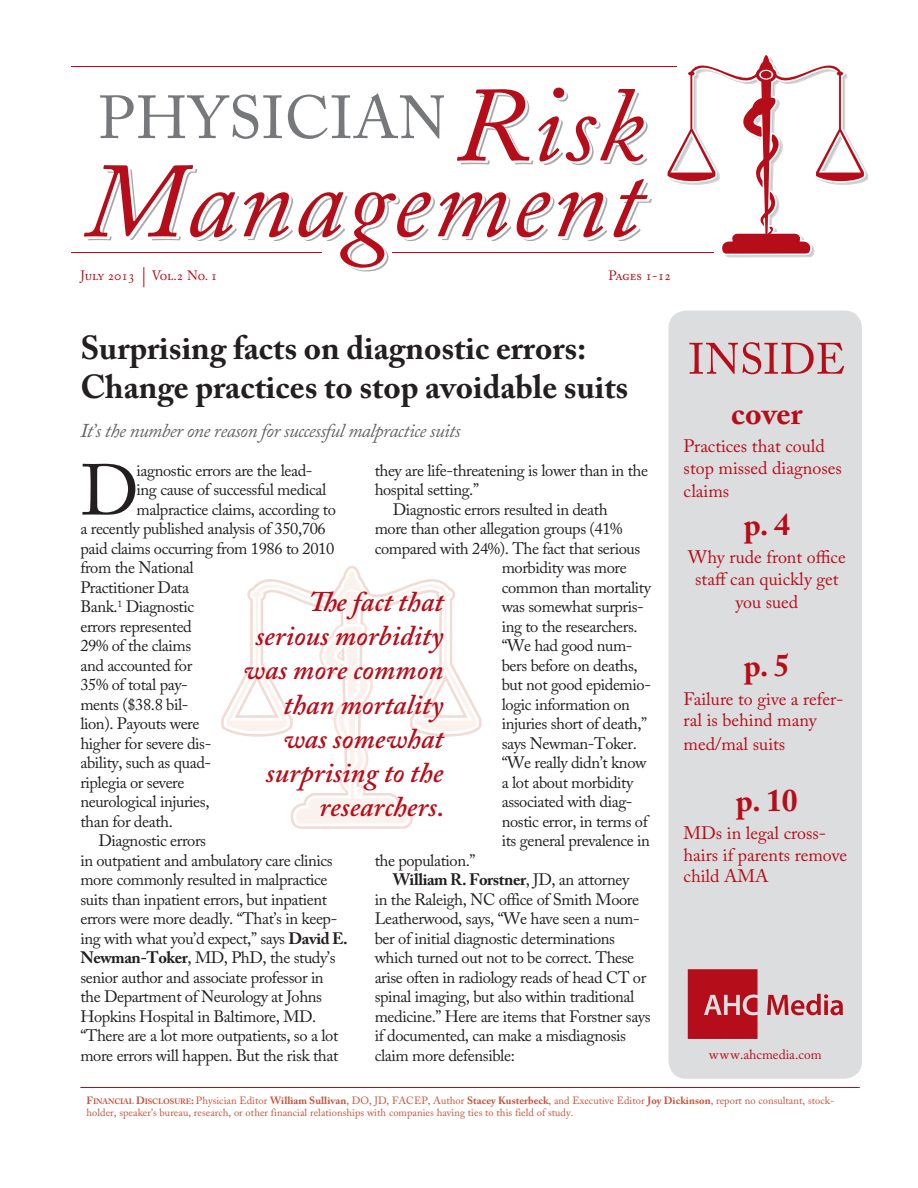
<style>
.page{position:relative;width:918px;height:1188px;background:#fff}
.page>*{position:absolute;margin:0;border:0;box-sizing:border-box;transform-origin:0 0}
.t1{font:71.4px "Adobe Caslon Pro";color:#231f20}
.t2{font:700 33px/39px "Adobe Caslon Pro";color:#231f20}
.t3{font:700 31.5px "Adobe Caslon Pro";color:#b50e1a}
.t4{font:italic 600 28.5px/34.2px "Adobe Caslon Pro";color:#b50e1a;text-align:right}
.t5{font:italic 19.5px "Adobe Caslon Pro";letter-spacing:-.025em;color:#636366}
.t6{font:18px/21.6px "Adobe Caslon Pro";color:#b50e1a}
.t7{font:16.5px "Adobe Caslon Pro";letter-spacing:-.025em;color:#231f20}
.t8{font:700 16.5px "Adobe Caslon Pro";letter-spacing:-.025em;color:#231f20}
.t9{font:13.5px "Adobe Caslon Pro";color:#b50e1a}
.t10{font:10.5px/12px "Adobe Caslon Pro";letter-spacing:.005em;color:#c5523d}
.s1{font-weight:400}
.s2{font-weight:700}
.s3{font-weight:700;font-size:7.8px}
</style>
<div class="page">
<svg style="left:221px;top:566px;width:260px;height:263px"></svg>
<svg style="left:224px;top:568px;width:255px;height:258px"></svg>
<svg style="left:226px;top:571px;width:250px;height:253px"></svg>
<svg style="left:309px;top:622px;width:70px;height:176px"></svg>
<hr style="left:71px;top:67px;width:606px;height:1px;background:#b50e1a">
<hr style="left:392px;top:252px;width:321px;height:1px;background:#b50e1a">
<svg style="left:666px;top:55px;width:202px;height:202px"></svg>
<hr style="left:71px;top:252px;width:251px;height:1px;background:#b50e1a">
<div style="left:668px;top:310px;width:194px;height:769px;background:#dcdddf;border-radius:18px"></div>
<svg style="left:767px;top:994px;width:76px;height:21px"></svg>
<svg style="left:688px;top:969px;width:70px;height:70px;background:#b9232e"></svg>
<svg style="left:689px;top:342px;width:155px;height:32px"></svg>
<hr style="left:80px;top:1087px;width:780px;height:1px;background:#b50e1a">
<svg style="left:84px;top:88px;width:568px;height:199px"></svg>
<p class="t9" style="left:80px;top:268px;width:56px">July 2013</p>
<p class="t9" style="left:152px;top:268px;width:67px">Vol.2 No. 1</p>
<p class="t9" style="left:608px;top:268px;width:64px">Pages 1-12</p>
<h2 class="t2" style="left:80px;top:328px;width:550px">Surprising facts on diagnostic errors:<br>Change practices to stop avoidable suits</h2>
<p class="t5" style="left:80px;top:418px;width:382px">It’s the number one reason for successful malpractice suits</p>
<h3 class="t3" style="left:731px;top:395px;width:73px">cover</h3>
<p class="t6" style="left:684px;top:435px;width:160px">Practices that could stop missed diagnoses</p>
<p class="t6" style="left:684px;top:480px;width:47px">claims</p>
<h3 class="t3" style="left:744px;top:506px;width:47px">p. 4</h3>
<p class="t6" style="left:688px;top:546px;width:159px;text-align:center">Why rude front office staff can quickly get</p>
<p class="t6" style="left:735px;top:591px;width:64px">you sued</p>
<h1 class="t1" style="left:80px;top:448px;width:60px">D</h1>
<p class="t7" style="left:137px;top:460px;width:178px">iagnostic errors are the lead-</p>
<p class="t7" style="left:375px;top:460px;width:275px">they are life-threatening is lower than in the</p>
<p class="t7" style="left:375px;top:480px;width:106px">hospital setting.”</p>
<p class="t7" style="left:393px;top:499px;width:216px">Diagnostic errors resulted in death</p>
<p class="t7" style="left:375px;top:519px;width:249px">more than other allegation groups (41%</p>
<p class="t7" style="left:375px;top:538px;width:267px">compared with 24%). The fact that serious</p>
<p class="t7" style="left:502px;top:558px;width:127px">morbidity was more</p>
<p class="t7" style="left:502px;top:577px;width:151px">common than mortality</p>
<p class="t7" style="left:502px;top:597px;width:144px">was somewhat surpris-</p>
<p class="t7" style="left:502px;top:616px;width:137px">ing to the researchers.</p>
<p class="t7" style="left:502px;top:636px;width:132px">“We had good num-</p>
<p class="t7" style="left:502px;top:655px;width:137px">bers before on deaths,</p>
<p class="t7" style="left:502px;top:675px;width:151px">but not good epidemio-</p>
<p class="t7" style="left:502px;top:694px;width:130px">logic information on</p>
<p class="t7" style="left:502px;top:714px;width:147px">injuries short of death,”</p>
<p class="t7" style="left:502px;top:733px;width:137px">says Newman-Toker.</p>
<p class="t7" style="left:502px;top:753px;width:146px">“We really didn’t know</p>
<p class="t7" style="left:502px;top:772px;width:134px">a lot about morbidity</p>
<p class="t7" style="left:502px;top:792px;width:132px">associated with diag-</p>
<p class="t7" style="left:502px;top:811px;width:148px">nostic error, in terms of</p>
<p class="t7" style="left:502px;top:831px;width:150px">its general prevalence in</p>
<p class="t7" style="left:375px;top:850px;width:102px">the population.”</p>
<p class="t8" style="left:393px;top:870px;width:238px">William R. Forstner<span class="s1">, JD, an attorney</span></p>
<p class="t7" style="left:375px;top:889px;width:266px">in the Raleigh, NC office of Smith Moore</p>
<p class="t7" style="left:375px;top:909px;width:267px">Leatherwood, says, “We have seen a num-</p>
<p class="t7" style="left:375px;top:928px;width:242px">ber of initial diagnostic determinations</p>
<p class="t7" style="left:375px;top:948px;width:261px">which turned out not to be correct. These</p>
<p class="t7" style="left:375px;top:967px;width:273px">arise often in radiology reads of head CT or</p>
<p class="t7" style="left:375px;top:987px;width:261px">spinal imaging, but also within traditional</p>
<p class="t7" style="left:375px;top:1006px;width:277px">medicine.” Here are items that Forstner says</p>
<p class="t7" style="left:375px;top:1026px;width:253px">if documented, can make a misdiagnosis</p>
<p class="t7" style="left:375px;top:1045px;width:142px">claim more defensible:</p>
<p class="t7" style="left:137px;top:480px;width:191px">ing cause of successful medical</p>
<p class="t7" style="left:137px;top:499px;width:201px">malpractice claims, according to</p>
<p class="t7" style="left:80px;top:519px;width:247px">a recently published analysis of 350,706</p>
<p class="t7" style="left:80px;top:538px;width:255px">paid claims occurring from 1986 to 2010</p>
<p class="t7" style="left:80px;top:558px;width:115px">from the National</p>
<p class="t7" style="left:80px;top:577px;width:110px">Practitioner Data</p>
<p class="t7" style="left:80px;top:597px;width:115px">Bank.<sup>1</sup> Diagnostic</p>
<p class="t7" style="left:80px;top:616px;width:113px">errors represented</p>
<p class="t7" style="left:80px;top:636px;width:112px">29% of the claims</p>
<p class="t7" style="left:80px;top:655px;width:114px">and accounted for</p>
<p class="t7" style="left:80px;top:675px;width:109px">35% of total pay-</p>
<p class="t7" style="left:80px;top:694px;width:110px">ments ($38.8 bil-</p>
<p class="t7" style="left:80px;top:714px;width:121px">lion). Payouts were</p>
<p class="t7" style="left:80px;top:733px;width:132px">higher for severe dis-</p>
<p class="t7" style="left:80px;top:753px;width:132px">ability, such as quad-</p>
<p class="t7" style="left:80px;top:772px;width:106px">riplegia or severe</p>
<p class="t7" style="left:80px;top:792px;width:131px">neurological injuries,</p>
<p class="t7" style="left:80px;top:811px;width:94px">than for death.</p>
<p class="t7" style="left:98px;top:831px;width:109px">Diagnostic errors</p>
<p class="t7" style="left:80px;top:850px;width:254px">in outpatient and ambulatory care clinics</p>
<p class="t7" style="left:80px;top:870px;width:249px">more commonly resulted in malpractice</p>
<p class="t7" style="left:80px;top:889px;width:248px">suits than inpatient errors, but inpatient</p>
<p class="t7" style="left:80px;top:909px;width:259px">errors were more deadly. “That’s in keep-</p>
<p class="t7" style="left:80px;top:928px;width:269px">ing with what you’d expect,” says <span class="s2">David E.</span></p>
<p class="t7" style="left:80px;top:948px;width:257px"><span class="s2">Newman-Toker</span>, MD, PhD, the study’s</p>
<p class="t7" style="left:80px;top:967px;width:245px">senior author and associate professor in</p>
<p class="t7" style="left:80px;top:987px;width:243px">the Department of Neurology at Johns</p>
<p class="t7" style="left:80px;top:1006px;width:237px">Hopkins Hospital in Baltimore, MD.</p>
<p class="t7" style="left:80px;top:1026px;width:259px">“There are a lot more outpatients, so a lot</p>
<p class="t7" style="left:80px;top:1045px;width:259px">more errors will happen. But the risk that</p>
<h3 class="t4" style="left:243px;top:584px;width:202px">The fact that serious morbidity was more common than mortality was somewhat surprising to the researchers.</h3>
<h3 class="t3" style="left:744px;top:647px;width:47px">p. 5</h3>
<p class="t6" style="left:684px;top:688px;width:162px">Failure to give a refer&shy;ral is behind many</p>
<p class="t6" style="left:684px;top:733px;width:103px">med/mal suits</p>
<h3 class="t3" style="left:736px;top:782px;width:63px">p. 10</h3>
<p class="t6" style="left:684px;top:822px;width:165px">MDs in legal cross&shy;hairs if parents remove child AMA</p>
<p class="t9" style="left:709px;top:1047px;width:114px">www.ahcmedia.com</p>
<p class="t10" style="left:87px;top:1094px;width:749px"><span class="s2">F</span><span class="s3">INANCIAL</span> <span class="s2">D</span><span class="s3">ISCLOSURE</span><span class="s2">:</span> Physician Editor <span class="s2">William Sullivan</span>, DO, JD, FACEP, Author <span class="s2">Stacey Kusterbeck</span>, and Executive Editor <span class="s2">Joy Dickinson</span>, report no consultant, stock&shy;holder, speaker’s bureau, research, or other financial relationships with companies having ties to this field of study.</p>
</div>
